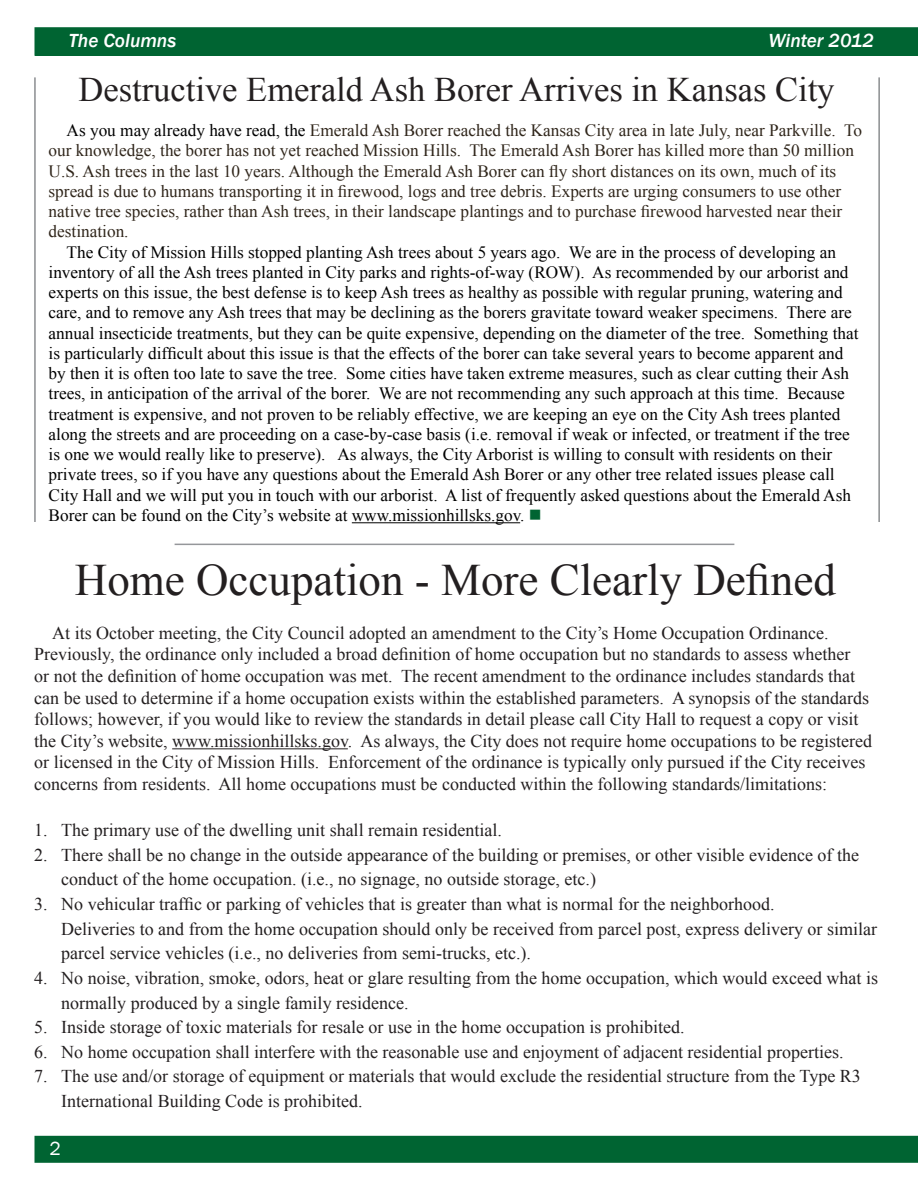
<style>
.page{position:relative;width:918px;height:1188px;background:#fff}
.page>*{position:absolute;margin:0;border:0;box-sizing:border-box;transform-origin:0 0}
.t1{font:45px "Times New Roman";color:#231f20}
.t2{font:34.5px "Times New Roman";color:#231f20}
.t3{font:italic 500 19.5px "Franklin Gothic";color:#fff}
.t4{font:19.5px "Franklin Gothic";color:#fff}
.t5{font:18px/21.6px "Times New Roman";color:#231f20}
.t6{font:17.25px/20.2px "Times New Roman";color:#000}
.t7{font:17.25px/20.2px "Times New Roman";color:#30261b}
.s1{color:#000}
.s2{color:#006432}
</style>
<div class="page">
<div style="left:34px;top:27px;width:884px;height:29px;background:#006432"></div>
<div style="left:34px;top:1136px;width:884px;height:27px;background:#006432"></div>
<hr style="left:175px;top:544px;width:559px;height:1px;background:#95979a">
<hr style="left:172px;top:748px;width:176px;height:1px;background:#231f20">
<hr style="left:352px;top:522px;width:168px;height:1px;background:#000">
<hr style="left:34px;top:77px;width:2px;height:445px;background:#8b8d90">
<hr style="left:878px;top:77px;width:2px;height:445px;background:#8b8d90">
<p class="t3" style="left:69px;top:28px;width:109px">The Columns</p>
<p class="t3" style="left:769px;top:28px;width:107px">Winter 2012</p>
<h2 class="t2" style="left:79px;top:67px;width:757px">Destructive Emerald Ash Borer Arrives in Kansas City</h2>
<p class="t7" style="left:49px;top:120px;width:815px;text-indent:18px"><span class="s1">As you may already have read, the</span> Emerald Ash Borer reached the Kansas City area in late July, near Parkville. To our knowledge, the borer has not yet reached Mission Hills. The Emerald Ash Borer has killed more than 50 million U.S. Ash trees in the last 10 years. Although the Emerald Ash Borer can fly short distances on its own, much of its spread is due to humans transporting it in firewood, logs and tree debris. Experts are urging consumers to use other native tree species, rather than Ash trees, in their landscape plantings and to purchase firewood harvested near their destination.</p>
<p class="t6" style="left:49px;top:242px;width:812px;text-indent:18px">The City of Mission Hills stopped planting Ash trees about 5 years ago. We are in the process of developing an inventory of all the Ash trees planted in City parks and rights-of-way (ROW). As recommended by our arborist and experts on this issue, the best defense is to keep Ash trees as healthy as possible with regular pruning, watering and care, and to remove any Ash trees that may be declining as the borers gravitate toward weaker specimens. There are annual insecticide treatments, but they can be quite expensive, depending on the diameter of the tree. Something that is particularly difficult about this issue is that the effects of the borer can take several years to become apparent and by then it is often too late to save the tree. Some cities have taken extreme measures, such as clear cutting their Ash trees, in anticipation of the arrival of the borer. We are not recommending any such approach at this time. Because treatment is expensive, and not proven to be reliably effective, we are keeping an eye on the City Ash trees planted along the streets and are proceeding on a case-by-case basis (i.e. removal if weak or infected, or treatment if the tree is one we would really like to preserve). As always, the City Arborist is willing to consult with residents on their private trees, so if you have any questions about the Emerald Ash Borer or any other tree related issues please call City Hall and we will put you in touch with our arborist. A list of frequently asked questions about the Emerald Ash Borer can be found on the City’s website at www.missionhillsks.gov. <span class="s2">■</span></p>
<h1 class="t1" style="left:75px;top:549px;width:763px">Home Occupation - More Clearly Defined</h1>
<p class="t5" style="left:34px;top:622px;width:840px;text-indent:18px">At its October meeting, the City Council adopted an amendment to the City’s Home Occupation Ordinance.<br>Previously, the ordinance only included a broad definition of home occupation but no standards to assess whether<br>or not the definition of home occupation was met. The recent amendment to the ordinance includes standards that can be used to determine if a home occupation exists within the established parameters. A synopsis of the standards follows; however, if you would like to review the standards in detail please call City Hall to request a copy or visit the City’s website, www.missionhillsks.gov. As always, the City does not require home occupations to be registered or licensed in the City of Mission Hills. Enforcement of the ordinance is typically only pursued if the City receives concerns from residents. All home occupations must be conducted within the following standards/limitations:</p>
<p class="t5" style="left:34px;top:819px;width:469px">1. The primary use of the dwelling unit shall remain residential.</p>
<p class="t5" style="left:61px;top:842px;width:799px;line-height:24.6px;text-indent:-27px">2. There shall be no change in the outside appearance of the building or premises, or other visible evidence of the conduct of the home occupation. (i.e., no signage, no outside storage, etc.)</p>
<p class="t5" style="left:61px;top:892px;width:817px;line-height:24.6px;text-indent:-27px">3. No vehicular traffic or parking of vehicles that is greater than what is normal for the neighborhood.<br>Deliveries to and from the home occupation should only be received from parcel post, express delivery or similar parcel service vehicles (i.e., no deliveries from semi-trucks, etc.).</p>
<p class="t5" style="left:61px;top:965px;width:818px;line-height:24.6px;text-indent:-27px">4. No noise, vibration, smoke, odors, heat or glare resulting from the home occupation, which would exceed what is normally produced by a single family residence.</p>
<p class="t5" style="left:34px;top:1016px;width:652px">5. Inside storage of toxic materials for resale or use in the home occupation is prohibited.</p>
<p class="t5" style="left:34px;top:1041px;width:811px">6. No home occupation shall interfere with the reasonable use and enjoyment of adjacent residential properties.</p>
<p class="t5" style="left:61px;top:1064px;width:801px;line-height:24.6px;text-indent:-27px">7. The use and/or storage of equipment or materials that would exclude the residential structure from the Type R3<br>International Building Code is prohibited.</p>
<p class="t4" style="left:50px;top:1136px;width:13px">2</p>
</div>
